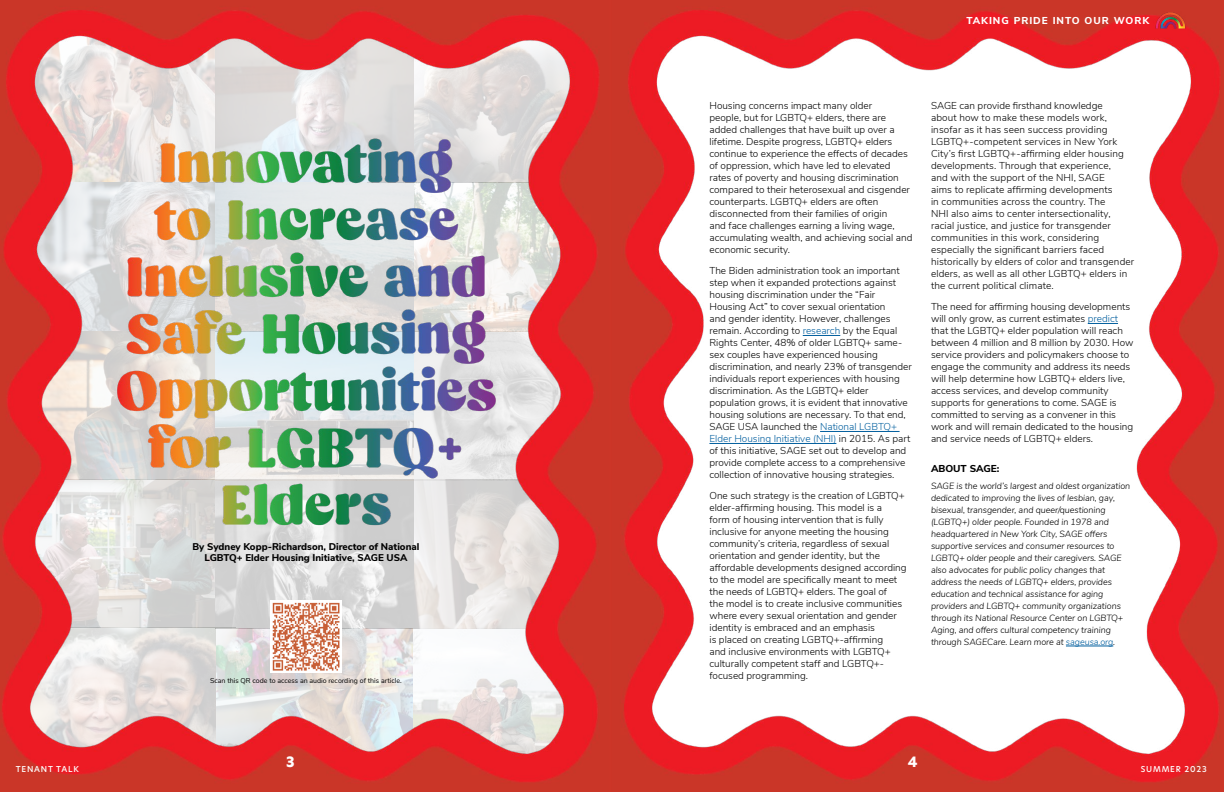
<style>
.page{position:relative;width:1224px;height:792px;background:#fff}
.page>*{position:absolute;margin:0;border:0;box-sizing:border-box;transform-origin:0 0}
.t1{font:800 14px "New Hero";color:#fff}
.t2{font:300 10px/12px "Nunito Sans";color:#000}
.t3{font:800 10px "Nunito Sans";letter-spacing:.1em;color:#fff}
.t4{font:800 10px "Nunito Sans";color:#000}
.t5{font:800 9.8px/11px "Nunito Sans";color:#000;text-align:center}
.t6{font:italic 300 9px/12px "Nunito Sans";letter-spacing:-.005em;color:#000}
.t7{font:500 8px "New Hero";letter-spacing:.1em;color:#fff}
.t8{font:7px "Nunito Sans";color:#000}
.s1{color:#005e9e}
</style>
<div class="page">
<img style="left:0;top:0;width:1224px;height:792px">
<hr style="left:803px;top:335px;width:37px;height:1px;background:#005e9e">
<hr style="left:820px;top:431px;width:80px;height:1px;background:#005e9e">
<hr style="left:709px;top:443px;width:127px;height:1px;background:#005e9e">
<hr style="left:1088px;top:323px;width:30px;height:1px;background:#005e9e">
<hr style="left:1066px;top:646px;width:47px;height:1px;background:#005e9e">
<img style="left:103px;top:121px;width:406px;height:434px">
<img style="left:270px;top:600px;width:72px;height:72px">
<img style="left:1154px;top:12px;width:33px;height:18px">
<p class="t7" style="left:16px;top:763px;width:64px">TENANT TALK</p>
<p class="t5" style="left:193px;top:540px;width:228px">By Sydney Kopp-Richardson, Director of National<br>LGBTQ+ Elder Housing Initiative, SAGE USA</p>
<p class="t8" style="left:210px;top:675px;width:193px">Scan this QR code to access an audio recording of this article.</p>
<h1 class="t1" style="left:286px;top:753px;width:10px">3</h1>
<p class="t3" style="left:966px;top:14px;width:184px">TAKING PRIDE INTO OUR WORK</p>
<p class="t2" style="left:709px;top:99px;width:204px">Housing concerns impact many older<br>people, but for LGBTQ+ elders, there are added challenges that have built up over a lifetime. Despite progress, LGBTQ+ elders continue to experience the effects of decades of oppression, which have led to elevated rates of poverty and housing discrimination compared to their heterosexual and cisgender counterparts. LGBTQ+ elders are often disconnected from their families of origin<br>and face challenges earning a living wage, accumulating wealth, and achieving social and economic security.</p>
<p class="t2" style="left:709px;top:264px;width:204px">The Biden administration took an important step when it expanded protections against housing discrimination under the “Fair Housing Act” to cover sexual orientation<br>and gender identity. However, challenges remain. According to <span class="s1">research</span> by the Equal Rights Center, 48% of older LGBTQ+ same&shy;sex couples have experienced housing discrimination, and nearly 23% of transgender individuals report experiences with housing discrimination. As the LGBTQ+ elder population grows, it is evident that innovative housing solutions are necessary. To that end, SAGE USA launched the <span class="s1">National LGBTQ+ Elder Housing Initiative (NHI)</span> in 2015. As part of this initiative, SAGE set out to develop and provide complete access to a comprehensive collection of innovative housing strategies.</p>
<p class="t2" style="left:709px;top:489px;width:199px">One such strategy is the creation of LGBTQ+ elder-affirming housing. This model is a<br>form of housing intervention that is fully inclusive for anyone meeting the housing community’s criteria, regardless of sexual orientation and gender identity, but the affordable developments designed according to the model are specifically meant to meet the needs of LGBTQ+ elders. The goal of<br>the model is to create inclusive communities where every sexual orientation and gender identity is embraced and an emphasis<br>is placed on creating LGBTQ+-affirming<br>and inclusive environments with LGBTQ+ culturally competent staff and LGBTQ+- focused programming.</p>
<p class="t2" style="left:931px;top:99px;width:205px">SAGE can provide firsthand knowledge<br>about how to make these models work, insofar as it has seen success providing LGBTQ+-competent services in New York City’s first LGBTQ+-affirming elder housing developments. Through that experience,<br>and with the support of the NHI, SAGE<br>aims to replicate affirming developments<br>in communities across the country. The<br>NHI also aims to center intersectionality, racial justice, and justice for transgender communities in this work, considering especially the significant barriers faced historically by elders of color and transgender elders, as well as all other LGBTQ+ elders in the current political climate.</p>
<p class="t2" style="left:931px;top:300px;width:204px">The need for affirming housing developments will only grow, as current estimates <span class="s1">predict </span>that the LGBTQ+ elder population will reach between 4 million and 8 million by 2030. How service providers and policymakers choose to engage the community and address its needs will help determine how LGBTQ+ elders live, access services, and develop community supports for generations to come. SAGE is committed to serving as a convener in this work and will remain dedicated to the housing and service needs of LGBTQ+ elders.</p>
<p class="t4" style="left:931px;top:462px;width:70px">ABOUT SAGE:</p>
<p class="t6" style="left:931px;top:479px;width:201px">SAGE is the world’s largest and oldest organization dedicated to improving the lives of lesbian, gay, bisexual, transgender, and queer/questioning (LGBTQ+) older people. Founded in 1978 and headquartered in New York City, SAGE offers supportive services and consumer resources to LGBTQ+ older people and their caregivers. SAGE also advocates for public policy changes that address the needs of LGBTQ+ elders, provides education and technical assistance for aging providers and LGBTQ+ community organizations through its National Resource Center on LGBTQ+ Aging, and offers cultural competency training through SAGECare. Learn more at <span class="s1">sageusa.org</span>.</p>
<h1 class="t1" style="left:908px;top:753px;width:11px">4</h1>
<p class="t7" style="left:1141px;top:763px;width:67px">SUMMER 2023</p>
</div>
